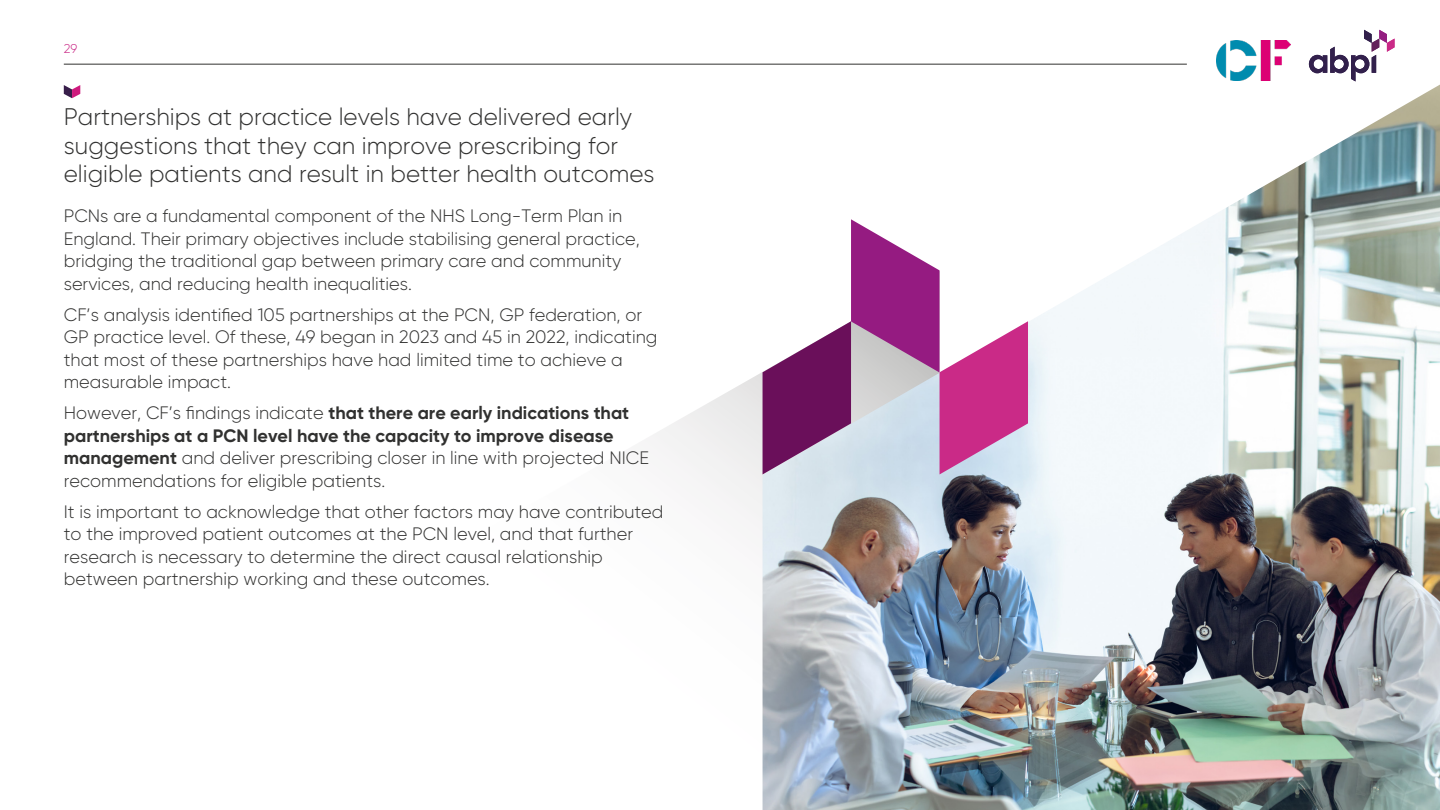
<style>
.page{position:relative;width:1440px;height:810px;background:#fff}
.page>*{position:absolute;margin:0;border:0;box-sizing:border-box;transform-origin:0 0}
.ABPI_Page_Heading{font:300 24px/28.5px "Gilroy";color:#313130}
.ABPI_Body_Text{font:300 18px/22.5px "Gilroy";color:#313130}
.t1{font:300 12.75px "Gilroy";color:#ca2a87}
.s1{font-weight:700}
</style>
<div class="page">
<hr style="left:64px;top:64px;width:1122px;height:1px;background:#313130">
<svg style="left:1308px;top:30px;width:86px;height:51px"></svg>
<img style="left:1216px;top:41px;width:74px;height:39px">
<svg style="left:646px;top:372px;width:116px;height:158px"></svg>
<img style="left:762px;top:85px;width:677px;height:725px">
<svg style="left:762px;top:219px;width:266px;height:255px"></svg>
<svg style="left:64px;top:85px;width:16px;height:13px"></svg>
<p class="t1" style="left:64px;top:40px;width:15px">29</p>
<p class="ABPI_Page_Heading" style="left:64px;top:103px;width:592px">Partnerships at practice levels have delivered early suggestions that they can improve prescribing for eligible patients and result in better health outcomes</p>
<p class="ABPI_Body_Text" style="left:64px;top:204px;width:577px">PCNs are a fundamental component of the NHS Long-Term Plan in England. Their primary objectives include stabilising general practice, bridging the traditional gap between primary care and community services, and reducing health inequalities.</p>
<p class="ABPI_Body_Text" style="left:64px;top:303px;width:595px">CF’s analysis identified 105 partnerships at the PCN, GP federation, or GP practice level. Of these, 49 began in 2023 and 45 in 2022, indicating that most of these partnerships have had limited time to achieve a measurable impact.</p>
<p class="ABPI_Body_Text" style="left:64px;top:401px;width:586px">However, CF’s findings indicate <span class="s1">that there are early indications that partnerships at a PCN level have the capacity to improve disease management</span> and deliver prescribing closer in line with projected NICE recommendations for eligible patients.</p>
<p class="ABPI_Body_Text" style="left:64px;top:500px;width:601px">It is important to acknowledge that other factors may have contributed to the improved patient outcomes at the PCN level, and that further research is necessary to determine the direct causal relationship between partnership working and these outcomes.</p>
</div>
